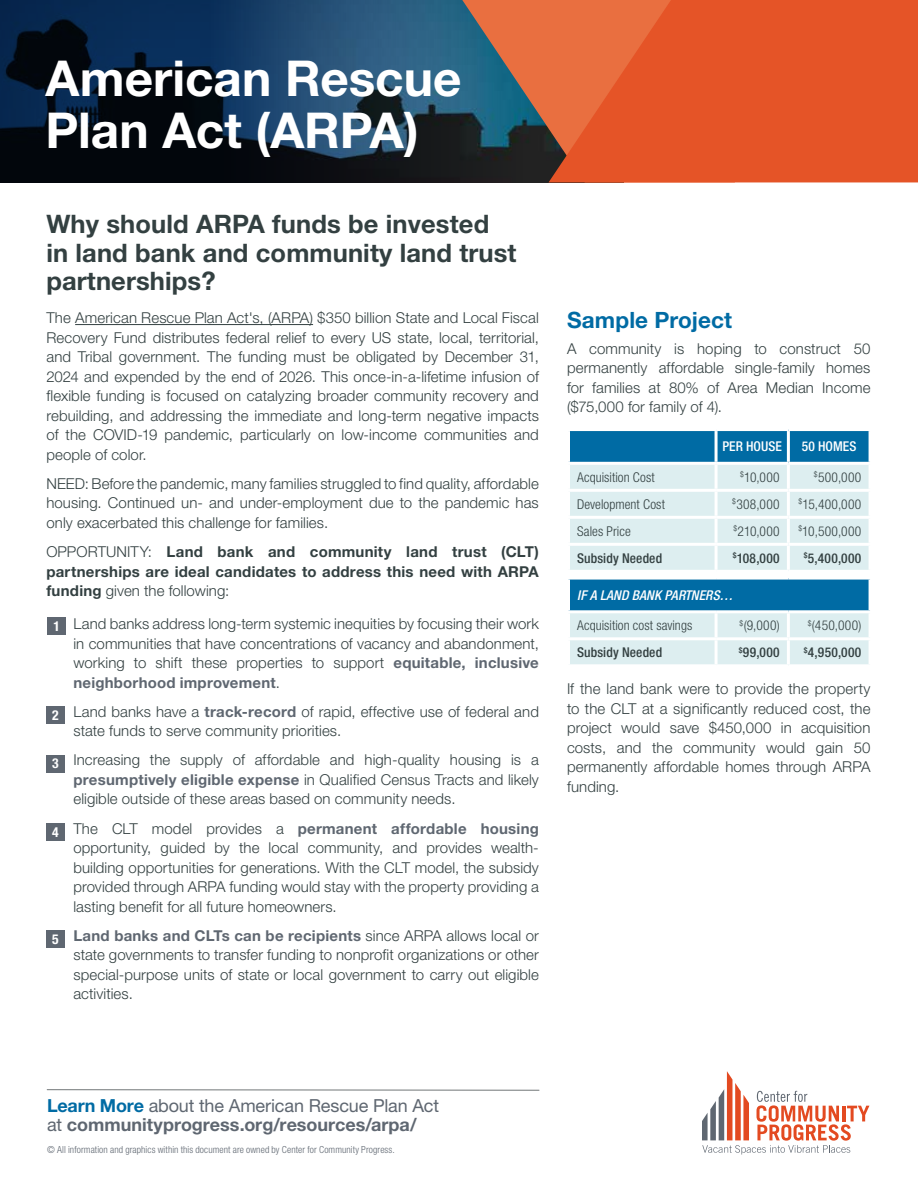
<style>
.page{position:relative;width:918px;height:1188px;background:#fff}
.page>*{position:absolute;margin:0;border:0;box-sizing:border-box;transform-origin:0 0}
.t1{font:700 49.5px/52.5px "Helvetica Neue LT Std";color:#fff}
.t2{font:700 25.5px/28.5px "Helvetica Neue LT Std";letter-spacing:.005em;color:#334041}
.t3{font:700 22.5px "Helvetica Neue LT Std";letter-spacing:.005em;color:#006ba4}
.t4{font:700 18px/19.5px "Helvetica Neue LT Std";color:#5f6771}
.t5{font:300 15px/19.5px "Helvetica Neue LT Std";letter-spacing:.005em;color:#334041;text-align:justify}
.t6{font:700 15px/19.5px "Helvetica Neue LT Std";letter-spacing:.015em;color:#334041;text-align:justify}
.t7{font:700 condensed 13.65px "Helvetica Neue LT Std";color:#fff}
.t8{font:300 condensed 13.5px "Helvetica Neue LT Std";letter-spacing:.01em;color:#334041}
.t9{font:500 condensed 13.5px "Helvetica Neue LT Std";letter-spacing:.01em;color:#334041}
.t10{font:italic 500 condensed 13.5px "Helvetica Neue LT Std";letter-spacing:.005em;color:#fff}
.t11{font:500 condensed 13.5px "Helvetica Neue LT Std";letter-spacing:.005em;color:#fff}
.t12{font:300 condensed 9.75px "Helvetica Neue LT Std";letter-spacing:.01em;color:#5f6771}
.s1{font-weight:300}
.s2{font-weight:700;color:#5f6771}
.s3{color:#006ba4}
.s4{font-weight:400}
</style>
<div class="page">
<img style="left:0;top:0;width:452px;height:182px">
<svg style="left:452px;top:0;width:97px;height:182px;background:#5d5451"></svg>
<svg style="left:549px;top:0;width:369px;height:182px;background:#e4572a"></svg>
<svg style="left:570px;top:431px;width:299px;height:31px;background:#026ca4"></svg>
<svg style="left:570px;top:465px;width:299px;height:199px;background:#b6d7e2"></svg>
<hr style="left:715px;top:431px;width:3px;height:31px;background:#fff">
<hr style="left:787px;top:431px;width:3px;height:31px;background:#fff">
<hr style="left:715px;top:465px;width:3px;height:24px;background:#fff">
<hr style="left:787px;top:465px;width:3px;height:24px;background:#fff">
<hr style="left:567px;top:489px;width:149px;height:3px;background:#fff">
<hr style="left:716px;top:489px;width:72px;height:3px;background:#fff">
<hr style="left:715px;top:492px;width:3px;height:24px;background:#fff">
<hr style="left:788px;top:489px;width:84px;height:3px;background:#fff">
<hr style="left:787px;top:492px;width:3px;height:24px;background:#fff">
<hr style="left:567px;top:516px;width:149px;height:3px;background:#fff">
<hr style="left:716px;top:516px;width:72px;height:3px;background:#fff">
<hr style="left:715px;top:519px;width:3px;height:24px;background:#fff">
<hr style="left:788px;top:516px;width:84px;height:3px;background:#fff">
<hr style="left:787px;top:519px;width:3px;height:24px;background:#fff">
<hr style="left:567px;top:543px;width:149px;height:3px;background:#fff">
<hr style="left:716px;top:543px;width:72px;height:3px;background:#fff">
<hr style="left:715px;top:546px;width:3px;height:24px;background:#fff">
<hr style="left:788px;top:543px;width:84px;height:3px;background:#fff">
<hr style="left:787px;top:546px;width:3px;height:24px;background:#fff">
<hr style="left:567px;top:570px;width:149px;height:3px;background:#fff">
<hr style="left:716px;top:570px;width:72px;height:3px;background:#fff">
<hr style="left:788px;top:570px;width:84px;height:3px;background:#fff">
<svg style="left:570px;top:573px;width:299px;height:4px"></svg>
<hr style="left:567px;top:577px;width:149px;height:3px;background:#fff">
<hr style="left:716px;top:577px;width:72px;height:3px;background:#fff">
<hr style="left:788px;top:577px;width:84px;height:3px;background:#fff">
<hr style="left:567px;top:610px;width:149px;height:3px;background:#fff">
<hr style="left:716px;top:610px;width:72px;height:3px;background:#fff">
<hr style="left:715px;top:613px;width:3px;height:24px;background:#fff">
<hr style="left:788px;top:610px;width:84px;height:3px;background:#fff">
<hr style="left:787px;top:613px;width:3px;height:24px;background:#fff">
<hr style="left:567px;top:637px;width:149px;height:3px;background:#fff">
<hr style="left:716px;top:637px;width:72px;height:3px;background:#fff">
<hr style="left:715px;top:640px;width:3px;height:24px;background:#fff">
<hr style="left:788px;top:637px;width:84px;height:3px;background:#fff">
<hr style="left:787px;top:640px;width:3px;height:24px;background:#fff">
<hr style="left:75px;top:324px;width:238px;height:1px;background:#334041">
<div style="left:48px;top:618px;width:18px;height:17px;background:#5f6771"></div>
<div style="left:46px;top:706px;width:19px;height:18px;background:#5f6771"></div>
<div style="left:46px;top:755px;width:19px;height:17px;background:#5f6771"></div>
<div style="left:46px;top:823px;width:19px;height:18px;background:#5f6771"></div>
<div style="left:46px;top:930px;width:19px;height:18px;background:#5f6771"></div>
<svg style="left:46px;top:1089px;width:494px;height:2px"></svg>
<svg style="left:702px;top:1071px;width:167px;height:84px"></svg>
<h1 class="t1" style="left:46px;top:51px;width:418px">American Rescue<br>Plan Act (ARPA)</h1>
<h2 class="t2" style="left:46px;top:209px;width:472px">Why should ARPA funds be invested in land bank and community land trust partnerships?</h2>
<p class="t5" style="left:46px;top:308px;width:494px">The American Rescue Plan Act's, (ARPA) $350 billion State and Local Fiscal Recovery Fund distributes federal relief to every US state, local, territorial, and Tribal government. The funding must be obligated by December 31, 2024 and expended by the end of 2026. This once-in-a-lifetime infusion of flexible funding is focused on catalyzing broader community recovery and rebuilding, and addressing the immediate and long-term negative impacts of the COVID-19 pandemic, particularly on low-income communities and people of color.</p>
<p class="t5" style="left:46px;top:473px;width:494px">NEED: Before the pandemic, many families struggled to find quality, affordable housing. Continued un- and under-employment due to the pandemic has only exacerbated this challenge for families.</p>
<p class="t6" style="left:46px;top:542px;width:494px"><span class="s1">OPPORTUNITY:</span> Land bank and community land trust (CLT) partnerships are ideal candidates to address this need with ARPA funding <span class="s1">given the following:</span></p>
<p class="t5" style="left:73px;top:614px;width:467px">Land banks address long-term systemic inequities by focusing their work in communities that have concentrations of vacancy and abandonment, working to shift these properties to support <span class="s2">equitable, inclusive neighborhood improvement</span>.</p>
<p class="t5" style="left:73px;top:701px;width:467px">Land banks have a <span class="s2">track-record</span> of rapid, effective use of federal and state funds to serve community priorities.</p>
<p class="t5" style="left:73px;top:750px;width:467px">Increasing the supply of affordable and high-quality housing is a <span class="s2">presumptively eligible expense</span> in Qualified Census Tracts and likely eligible outside of these areas based on community needs.</p>
<p class="t5" style="left:73px;top:818px;width:467px">The CLT model provides a <span class="s2">permanent affordable housing </span>opportunity, guided by the local community, and provides wealth&shy;building opportunities for generations. With the CLT model, the subsidy provided through ARPA funding would stay with the property providing a lasting benefit for all future homeowners.</p>
<p class="t5" style="left:73px;top:925px;width:467px"><span class="s2">Land banks and CLTs can be recipients</span> since ARPA allows local or state governments to transfer funding to nonprofit organizations or other special-purpose units of state or local government to carry out eligible activities.</p>
<p class="t7" style="left:54px;top:618px;width:8px">1</p>
<p class="t7" style="left:52px;top:707px;width:8px">2</p>
<p class="t7" style="left:52px;top:755px;width:8px">3</p>
<p class="t7" style="left:52px;top:823px;width:8px">4</p>
<p class="t7" style="left:52px;top:931px;width:8px">5</p>
<h3 class="t3" style="left:567px;top:306px;width:167px">Sample Project</h3>
<p class="t5" style="left:567px;top:338px;width:305px">A community is hoping to construct 50 permanently affordable single-family homes for families at 80% of Area Median Income ($75,000 for family of 4).</p>
<p class="t11" style="left:722px;top:438px;width:61px">PER HOUSE</p>
<p class="t11" style="left:802px;top:438px;width:56px">50 HOMES</p>
<p class="t8" style="left:577px;top:469px;width:79px">Acquisition Cost</p>
<p class="t8" style="left:740px;top:469px;width:41px"><sup>$</sup>10,000</p>
<p class="t8" style="left:814px;top:469px;width:49px"><sup>$</sup>500,000</p>
<p class="t8" style="left:577px;top:496px;width:89px">Development Cost</p>
<p class="t8" style="left:732px;top:496px;width:49px"><sup>$</sup>308,000</p>
<p class="t8" style="left:799px;top:496px;width:64px"><sup>$</sup>15,400,000</p>
<p class="t8" style="left:577px;top:523px;width:55px">Sales Price</p>
<p class="t8" style="left:733px;top:523px;width:48px"><sup>$</sup>210,000</p>
<p class="t8" style="left:798px;top:523px;width:65px"><sup>$</sup>10,500,000</p>
<p class="t9" style="left:577px;top:550px;width:87px">Subsidy Needed</p>
<p class="t9" style="left:733px;top:550px;width:48px"><sup>$</sup>108,000</p>
<p class="t9" style="left:804px;top:550px;width:59px"><sup>$</sup>5,400,000</p>
<p class="t10" style="left:577px;top:587px;width:157px">IF A LAND BANK PARTNERS…</p>
<p class="t8" style="left:577px;top:618px;width:117px">Acquisition cost savings</p>
<p class="t8" style="left:740px;top:618px;width:42px"><sup>$</sup>(9,000)</p>
<p class="t8" style="left:808px;top:618px;width:55px"><sup>$</sup>(450,000)</p>
<p class="t9" style="left:577px;top:644px;width:87px">Subsidy Needed</p>
<p class="t9" style="left:739px;top:644px;width:42px"><sup>$</sup>99,000</p>
<p class="t9" style="left:804px;top:644px;width:59px"><sup>$</sup>4,950,000</p>
<p class="t5" style="left:567px;top:679px;width:305px">If the land bank were to provide the property to the CLT at a significantly reduced cost, the project would save $450,000 in acquisition costs, and the community would gain 50 permanently affordable homes through ARPA funding.</p>
<p class="t4" style="left:47px;top:1095px;width:394px"><span class="s3">Learn More</span> <span class="s4">about the American Rescue Plan Act at</span> communityprogress.org/resources/arpa/</p>
<p class="t12" style="left:47px;top:1144px;width:349px">© All information and graphics within this document are owned by Center for Community Progress.</p>
</div>
